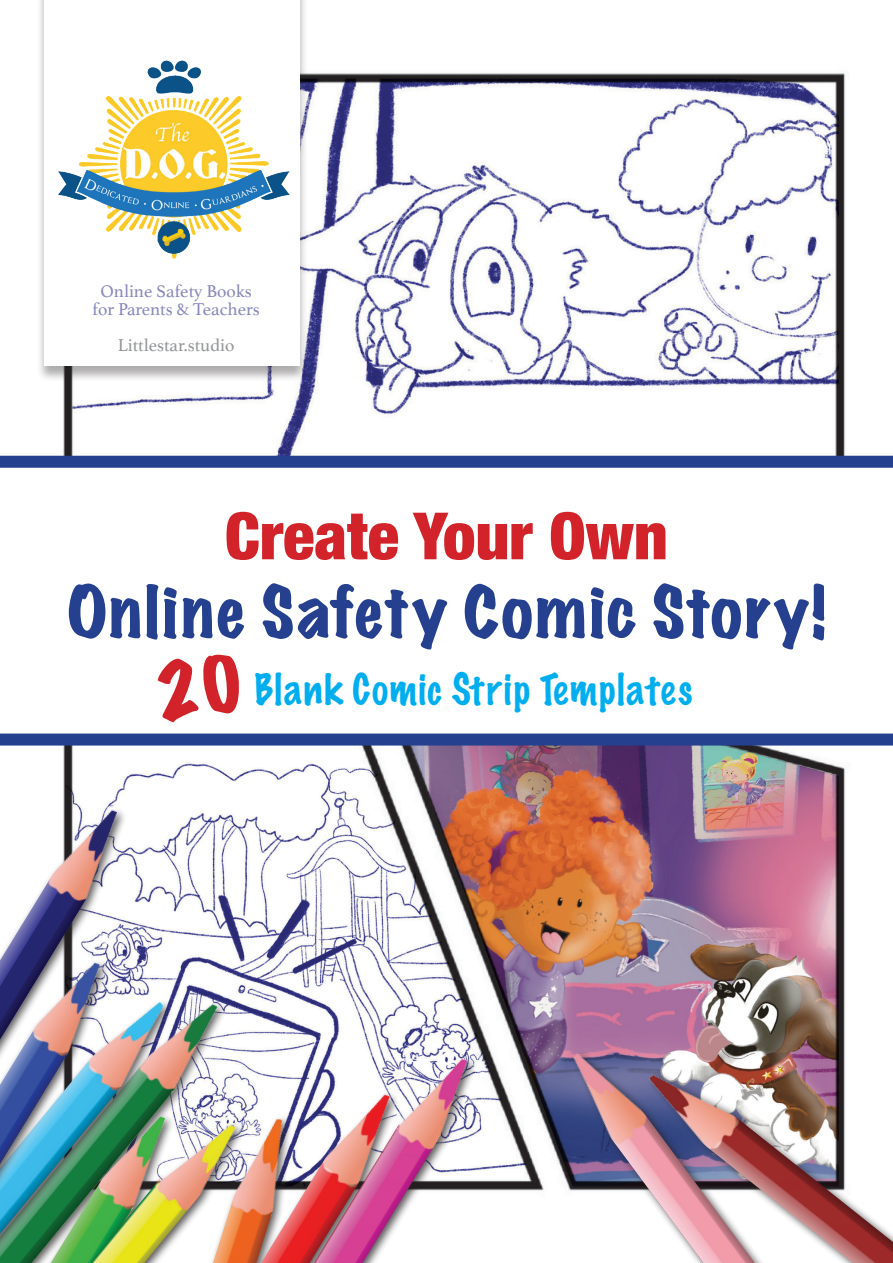
<style>
.page{position:relative;width:893px;height:1263px;background:#fff}
.page>*{position:absolute;margin:0;border:0;box-sizing:border-box;transform-origin:0 0}
.t1{font:900 condensed 65.25px "Helvetica Neue";color:#d2232a}
.t2{font:expanded 64.5px "Marker Felt";letter-spacing:.04em;color:#25408f}
.t3{font:100 38.85px "Marker Felt";letter-spacing:.04em;color:#00aeef}
.t4{font:18px/18px "Athelas";color:#8889bb;text-align:center}
.t5{font:18px "Athelas";color:#949698}
</style>
<div class="page">
<img style="left:63px;top:73px;width:783px;height:1118px">
<svg style="left:0;top:450px;width:893px;height:301px"></svg>
<div style="left:37px;top:0;width:271px;height:382px;background:#231f20;opacity:.37"></div>
<div style="left:45px;top:0;width:255px;height:366px;background:#fff"></div>
<img style="left:58px;top:60px;width:232px;height:199px">
<img style="left:191px;top:987px;width:47px;height:104px">
<img style="left:128px;top:975px;width:63px;height:117px">
<img style="left:110px;top:1093px;width:74px;height:170px">
<div style="left:151px;top:1115px;width:142px;height:148px;background:#231f20;opacity:.75"></div>
<div style="left:0;top:959px;width:110px;height:304px;background:#231f20;opacity:.75"></div>
<img style="left:0;top:1040px;width:128px;height:124px">
<div style="left:0;top:807px;width:127px;height:316px;background:#231f20;opacity:.75"></div>
<img style="left:0;top:781px;width:145px;height:259px">
<div style="left:184px;top:1091px;width:216px;height:172px;background:#231f20;opacity:.75"></div>
<div style="left:259px;top:1055px;width:218px;height:208px;background:#231f20;opacity:.75"></div>
<img style="left:314px;top:1037px;width:173px;height:226px">
<img style="left:550px;top:1032px;width:205px;height:160px">
<img style="left:620px;top:1045px;width:273px;height:218px">
<div style="left:184px;top:648px;width:70px;height:80px;background:#fff"></div>
<svg style="left:155px;top:652px;width:29px;height:72px"></svg>
<p class="t4" style="left:93px;top:282px;width:169px">Online Safety Books for Parents &amp; Teachers</p>
<p class="t5" style="left:118px;top:335px;width:118px">Littlestar.studio</p>
<h1 class="t1" style="left:225px;top:496px;width:444px">Create Your Own</h1>
<h2 class="t2" style="left:67px;top:578px;width:760px">Online Safety Comic Story!</h2>
<h3 class="t3" style="left:254px;top:670px;width:440px">Blank Comic Strip Templates</h3>
</div>
